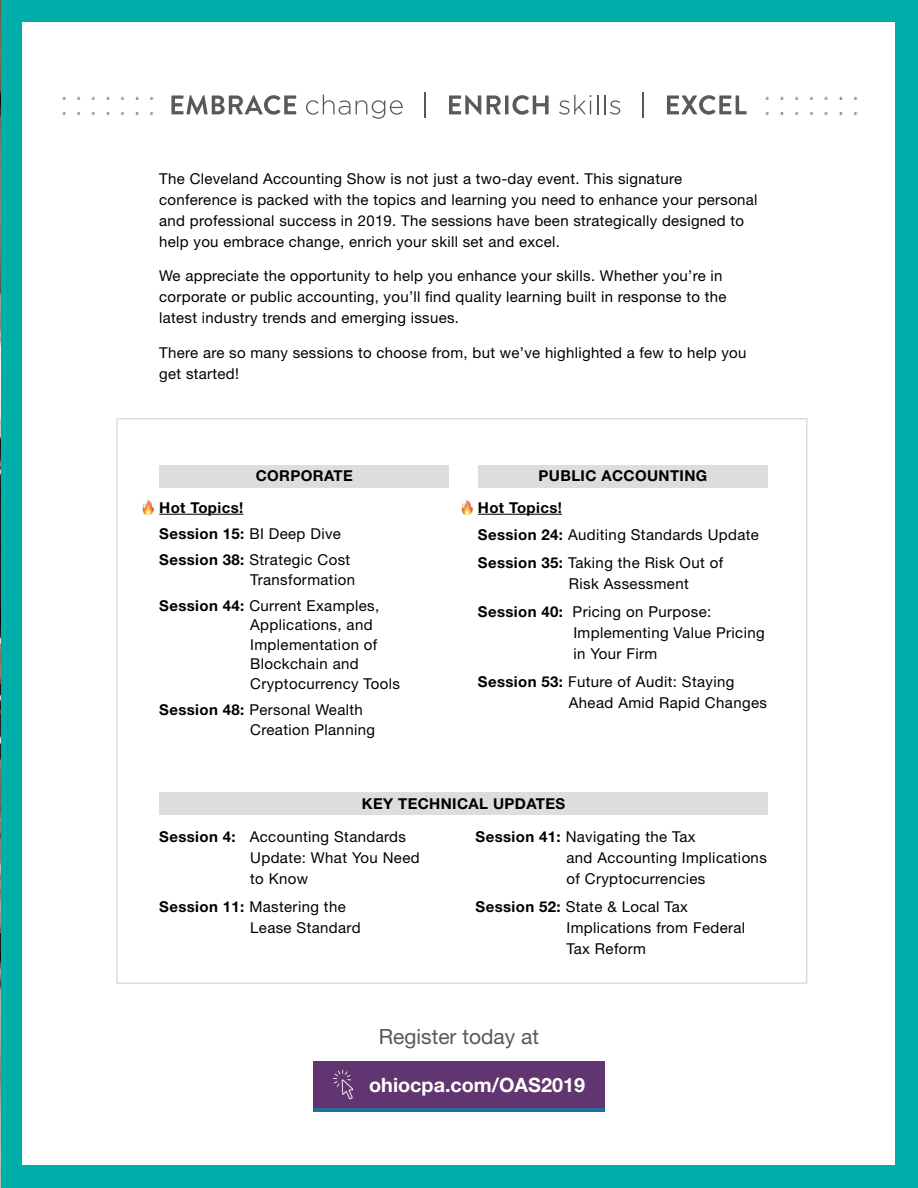
<style>
.page{position:relative;width:918px;height:1188px;background:#00aea9}
.page>*{position:absolute;margin:0;border:0;box-sizing:border-box;transform-origin:0 0}
.t1{font:21px "Helvetica Neue LT Std";color:#58585a}
.t2{font:700 19.8px "Helvetica Neue LT Std";color:#fff}
.t3{font:15px/21px "Helvetica Neue LT Std";letter-spacing:.02em;color:#000}
.t4{font:700 15px/26.2px "Helvetica Neue LT Std";letter-spacing:.025em;color:#000}
.s1{font-weight:400}
.s2{font-weight:700}
</style>
<div class="page">
<div style="left:22px;top:23px;width:873px;height:1142px;background:#fff"></div>
<img style="left:0;top:0;width:1px;height:1188px">
<img style="left:62px;top:96px;width:92px;height:20px">
<img style="left:765px;top:96px;width:93px;height:20px">
<div style="left:159px;top:465px;width:290px;height:22px;background:#dcddde"></div>
<div style="left:478px;top:465px;width:290px;height:22px;background:#dcddde"></div>
<div style="left:159px;top:793px;width:609px;height:22px;background:#dcddde"></div>
<hr style="left:159px;top:514px;width:84px;height:1px;background:#000">
<hr style="left:478px;top:514px;width:84px;height:1px;background:#000">
<svg style="left:142px;top:501px;width:12px;height:13px"></svg>
<img style="left:461px;top:501px;width:12px;height:13px">
<div style="left:313px;top:1061px;width:292px;height:47px;background:#613670"></div>
<hr style="left:313px;top:1108px;width:292px;height:4px;background:#246f9c">
<svg style="left:333px;top:1070px;width:20px;height:29px"></svg>
<svg style="left:171px;top:95px;width:125px;height:20px"></svg>
<svg style="left:306px;top:95px;width:44px;height:20px"></svg>
<svg style="left:356px;top:100px;width:47px;height:19px"></svg>
<svg style="left:425px;top:93px;width:1px;height:25px"></svg>
<svg style="left:449px;top:95px;width:32px;height:20px"></svg>
<svg style="left:487px;top:95px;width:14px;height:19px"></svg>
<svg style="left:505px;top:95px;width:4px;height:19px"></svg>
<svg style="left:512px;top:95px;width:37px;height:20px"></svg>
<svg style="left:559px;top:95px;width:32px;height:20px"></svg>
<svg style="left:597px;top:95px;width:1px;height:19px"></svg>
<svg style="left:604px;top:95px;width:16px;height:20px"></svg>
<svg style="left:643px;top:93px;width:1px;height:25px"></svg>
<svg style="left:667px;top:95px;width:80px;height:20px"></svg>
<p class="t3" style="left:159px;top:168px;width:600px">The Cleveland Accounting Show is not just a two-day event. This signature conference is packed with the topics and learning you need to enhance your personal and professional success in 2019. The sessions have been strategically designed to help you embrace change, enrich your skill set and excel.</p>
<p class="t3" style="left:159px;top:265px;width:569px">We appreciate the opportunity to help you enhance your skills. Whether you’re in corporate or public accounting, you’ll find quality learning built in response to the latest industry trends and emerging issues.</p>
<p class="t3" style="left:159px;top:342px;width:589px">There are so many sessions to choose from, but we’ve highlighted a few to help you get started!</p>
<p class="t4" style="left:256px;top:463px;width:99px">CORPORATE</p>
<p class="t4" style="left:539px;top:463px;width:170px">PUBLIC ACCOUNTING</p>
<p class="t4" style="left:159px;top:494px;width:193px">Hot Topics!<br>Session 15: <span class="s1">BI Deep Dive<br></span>Session 38: <span class="s1">Strategic Cost</span></p>
<p class="t3" style="left:159px;top:566px;width:221px;line-height:26.2px;text-indent:91px">Transformation<br><span class="s2">Session 44:</span> Current Examples,</p>
<p class="t3" style="left:250px;top:615px;width:151px;line-height:19.5px">Applications, and<br>Implementation of<br>Blockchain and<br>Cryptocurrency Tools</p>
<p class="t3" style="left:250px;top:700px;width:126px;line-height:19.5px;text-indent:-91px"><span class="s2">Session 48:</span> Personal Wealth<br>Creation Planning</p>
<p class="t3" style="left:478px;top:493px;width:283px;line-height:27.8px"><span class="s2">Hot Topics!<br>Session 24:</span> Auditing Standards Update<br><span class="s2">Session 35:</span> Taking the Risk Out of</p>
<p class="t3" style="left:478px;top:570px;width:235px;line-height:27.8px;text-indent:91px">Risk Assessment<br><span class="s2">Session 40:</span> Pricing on Purpose:</p>
<p class="t3" style="left:573px;top:622px;width:193px">Implementing Value Pricing in Your Firm</p>
<p class="t3" style="left:569px;top:671px;width:200px;text-indent:-91px"><span class="s2">Session 53:</span> Future of Audit: Staying<br>Ahead Amid Rapid Changes</p>
<p class="t4" style="left:362px;top:791px;width:205px">KEY TECHNICAL UPDATES</p>
<p class="t3" style="left:250px;top:826px;width:171px;text-indent:-91px"><span class="s2">Session 4:</span> Accounting Standards<br>Update: What You Need to Know</p>
<p class="t3" style="left:250px;top:896px;width:112px;text-indent:-91px"><span class="s2">Session 11:</span> Mastering the<br>Lease Standard</p>
<p class="t3" style="left:567px;top:826px;width:202px;text-indent:-91px"><span class="s2">Session 41:</span> Navigating the Tax<br>and Accounting Implications of Cryptocurrencies</p>
<p class="t3" style="left:567px;top:896px;width:180px;text-indent:-91px"><span class="s2">Session 52:</span> State &amp; Local Tax<br>Implications from Federal<br>Tax Reform</p>
<h1 class="t1" style="left:379px;top:1024px;width:162px">Register today at</h1>
<h2 class="t2" style="left:369px;top:1073px;width:217px">ohiocpa.com/OAS2019</h2>
</div>
